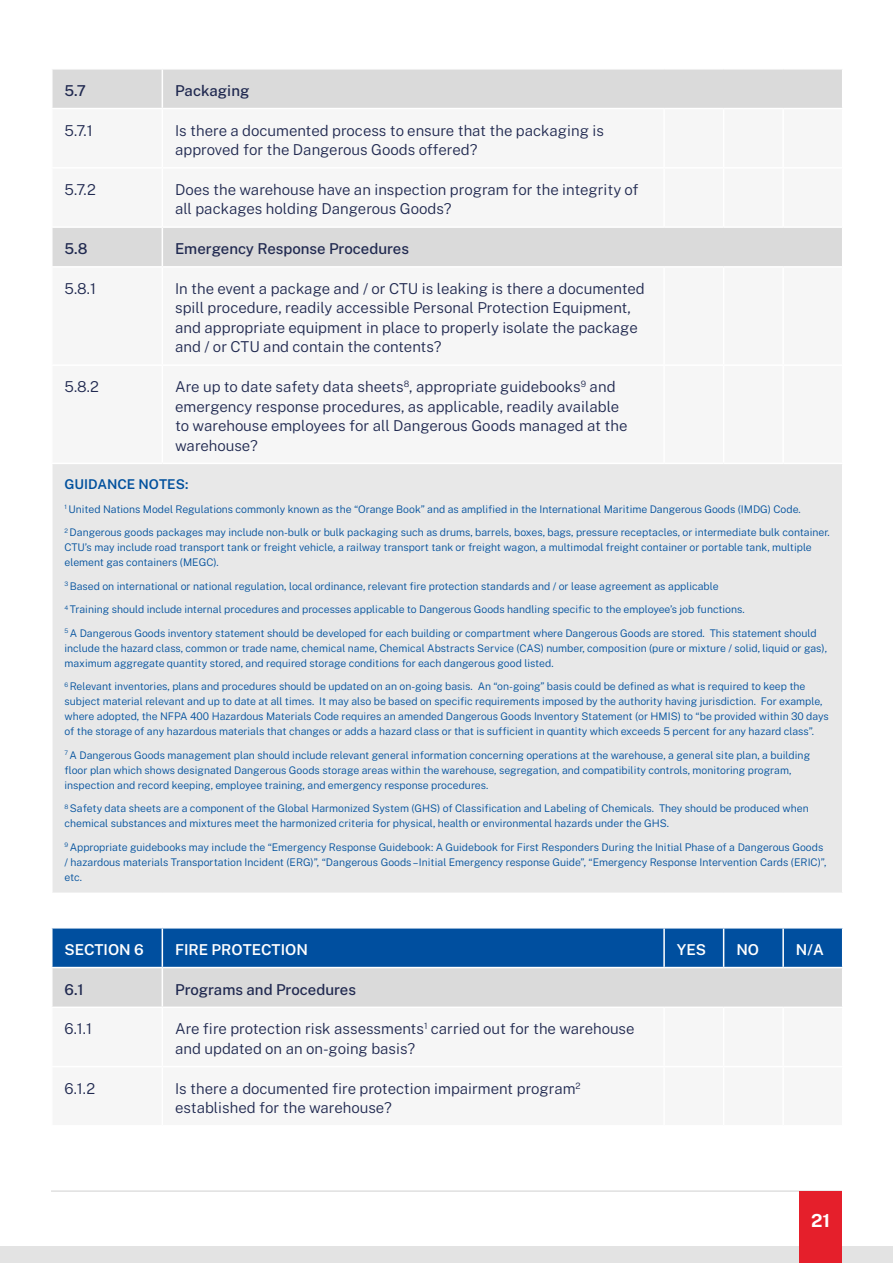
<style>
.page{position:relative;width:893px;height:1263px;background:#fff}
.page>*{position:absolute;margin:0;border:0;box-sizing:border-box;transform-origin:0 0}
.t1{font:700 18px "Public Sans";color:#fff}
.t2{font:300 15px/19.5px "Public Sans";color:#202950}
.t3{font:500 15px "Public Sans";color:#202950}
.t4{font:600 15px "Public Sans";color:#fff}
.t5{font:600 13.5px "Public Sans";color:#00509d}
.t6{font:300 10.5px/15px "Public Sans";color:#00509d}
</style>
<div class="page">
<div style="left:0;top:1246px;width:893px;height:17px;background:#e3e3e3"></div>
<hr style="left:51px;top:1191px;width:791px;height:1px;background:#d0d0d0">
<div style="left:799px;top:1191px;width:43px;height:72px;background:#e51f2b"></div>
<div style="left:53px;top:70px;width:789px;height:38px;background:#dadada"></div>
<div style="left:53px;top:228px;width:789px;height:38px;background:#dadada"></div>
<div style="left:52px;top:463px;width:791px;height:430px;background:#e8e8e8"></div>
<hr style="left:162px;top:70px;width:1px;height:38px;background:#fff">
<hr style="left:162px;top:228px;width:1px;height:38px;background:#fff">
<hr style="left:51px;top:463px;width:111px;height:1px;background:#fff">
<hr style="left:51px;top:464px;width:2px;height:428px;background:#fff">
<hr style="left:162px;top:463px;width:502px;height:1px;background:#fff">
<hr style="left:664px;top:463px;width:60px;height:1px;background:#fff">
<hr style="left:724px;top:463px;width:59px;height:1px;background:#fff">
<hr style="left:783px;top:463px;width:60px;height:1px;background:#fff">
<hr style="left:842px;top:464px;width:1px;height:428px;background:#fff">
<hr style="left:51px;top:892px;width:111px;height:2px;background:#fff">
<hr style="left:162px;top:892px;width:502px;height:2px;background:#fff">
<hr style="left:664px;top:892px;width:60px;height:2px;background:#fff">
<hr style="left:724px;top:892px;width:59px;height:2px;background:#fff">
<hr style="left:783px;top:892px;width:60px;height:2px;background:#fff">
<svg style="left:53px;top:928px;width:789px;height:78px;background:#6e95bd"></svg>
<hr style="left:162px;top:928px;width:1px;height:39px;background:#fff">
<hr style="left:663px;top:928px;width:2px;height:39px;background:#fff">
<hr style="left:723px;top:928px;width:1px;height:39px;background:#fff">
<hr style="left:782px;top:928px;width:2px;height:39px;background:#fff">
<hr style="left:51px;top:967px;width:111px;height:1px;background:#fff">
<hr style="left:162px;top:967px;width:502px;height:1px;background:#fff">
<hr style="left:162px;top:968px;width:1px;height:38px;background:#fff">
<hr style="left:664px;top:967px;width:60px;height:1px;background:#fff">
<hr style="left:724px;top:967px;width:59px;height:1px;background:#fff">
<hr style="left:783px;top:967px;width:60px;height:1px;background:#fff">
<h2 class="t3" style="left:65px;top:79px;width:23px">5.7</h2>
<h2 class="t3" style="left:175px;top:79px;width:76px">Packaging</h2>
<h2 class="t2" style="left:65px;top:119px;width:30px">5.7.1</h2>
<h2 class="t2" style="left:175px;top:119px;width:430px">Is there a documented process to ensure that the packaging is approved for the Dangerous Goods offered?</h2>
<h2 class="t2" style="left:65px;top:179px;width:33px">5.7.2</h2>
<h2 class="t2" style="left:175px;top:179px;width:465px">Does the warehouse have an inspection program for the integrity of all packages holding Dangerous Goods?</h2>
<h2 class="t3" style="left:65px;top:238px;width:25px">5.8</h2>
<h2 class="t3" style="left:175px;top:238px;width:235px">Emergency Response Procedures</h2>
<h2 class="t2" style="left:65px;top:278px;width:33px">5.8.1</h2>
<p class="t2" style="left:175px;top:278px;width:471px">In the event a package and / or CTU is leaking is there a documented spill procedure, readily accessible Personal Protection Equipment, and appropriate equipment in place to properly isolate the package and / or CTU and contain the contents?</p>
<h2 class="t2" style="left:65px;top:376px;width:36px">5.8.2</h2>
<h2 class="t2" style="left:175px;top:376px;width:454px">Are up to date safety data sheets<sup>8</sup>, appropriate guidebooks<sup>9</sup> and emergency response procedures, as applicable, readily available to warehouse employees for all Dangerous Goods managed at the warehouse?</h2>
<p class="t5" style="left:65px;top:474px;width:125px">GUIDANCE NOTES:</p>
<p class="t6" style="left:65px;top:500px;width:738px"><sup>1</sup> United Nations Model Regulations commonly known as the “Orange Book” and as amplified in the International Maritime Dangerous Goods (IMDG) Code.</p>
<p class="t6" style="left:65px;top:524px;width:767px"><sup>2</sup> Dangerous goods packages may include non-bulk or bulk packaging such as drums, barrels, boxes, bags, pressure receptacles, or intermediate bulk container.<br>CTU’s may include road transport tank or freight vehicle, a railway transport tank or freight wagon, a multimodal freight container or portable tank, multiple element gas containers (MEGC).</p>
<p class="t6" style="left:65px;top:577px;width:656px"><sup>3</sup> Based on international or national regulation, local ordinance, relevant fire protection standards and / or lease agreement as applicable</p>
<p class="t6" style="left:65px;top:601px;width:682px"><sup>4</sup> Training should include internal procedures and processes applicable to Dangerous Goods handling specific to the employee’s job functions.</p>
<p class="t6" style="left:65px;top:625px;width:764px"><sup>5</sup> A Dangerous Goods inventory statement should be developed for each building or compartment where Dangerous Goods are stored. This statement should include the hazard class, common or trade name, chemical name, Chemical Abstracts Service (CAS) number, composition (pure or mixture / solid, liquid or gas), maximum aggregate quantity stored, and required storage conditions for each dangerous good listed.</p>
<p class="t6" style="left:65px;top:678px;width:766px"><sup>6</sup> Relevant inventories, plans and procedures should be updated on an on-going basis. An “on-going” basis could be defined as what is required to keep the subject material relevant and up to date at all times. It may also be based on specific requirements imposed by the authority having jurisdiction. For example, where adopted, the NFPA 400 Hazardous Materials Code requires an amended Dangerous Goods Inventory Statement (or HMIS) to “be provided within 30 days of the storage of any hazardous materials that changes or adds a hazard class or that is sufficient in quantity which exceeds 5 percent for any hazard class”.</p>
<p class="t6" style="left:65px;top:747px;width:747px"><sup>7</sup> A Dangerous Goods management plan should include relevant general information concerning operations at the warehouse, a general site plan, a building floor plan which shows designated Dangerous Goods storage areas within the warehouse, segregation, and compatibility controls, monitoring program, inspection and record keeping, employee training, and emergency response procedures.</p>
<p class="t6" style="left:65px;top:800px;width:746px"><sup>8</sup> Safety data sheets are a component of the Global Harmonized System (GHS) of Classification and Labeling of Chemicals. They should be produced when chemical substances and mixtures meet the harmonized criteria for physical, health or environmental hazards under the GHS.</p>
<p class="t6" style="left:65px;top:839px;width:763px"><sup>9</sup> Appropriate guidebooks may include the “Emergency Response Guidebook: A Guidebook for First Responders During the Initial Phase of a Dangerous Goods / hazardous materials Transportation Incident (ERG)”, “Dangerous Goods – Initial Emergency response Guide”, “Emergency Response Intervention Cards (ERIC)”, etc.</p>
<h2 class="t4" style="left:65px;top:938px;width:81px">SECTION 6</h2>
<h2 class="t4" style="left:175px;top:938px;width:134px">FIRE PROTECTION</h2>
<h2 class="t4" style="left:677px;top:938px;width:31px">YES</h2>
<h2 class="t4" style="left:736px;top:938px;width:24px">NO</h2>
<h2 class="t4" style="left:796px;top:938px;width:29px">N/A</h2>
<h2 class="t3" style="left:65px;top:978px;width:21px">6.1</h2>
<h2 class="t3" style="left:175px;top:978px;width:182px">Programs and Procedures</h2>
<h2 class="t2" style="left:65px;top:1018px;width:29px">6.1.1</h2>
<h2 class="t2" style="left:175px;top:1018px;width:461px">Are fire protection risk assessments<sup>1</sup> carried out for the warehouse and updated on an on-going basis?</h2>
<h2 class="t2" style="left:65px;top:1077px;width:32px">6.1.2</h2>
<h2 class="t2" style="left:175px;top:1077px;width:407px">Is there a documented fire protection impairment program<sup>2 </sup>established for the warehouse?</h2>
<h1 class="t1" style="left:811px;top:1207px;width:21px">21</h1>
</div>
